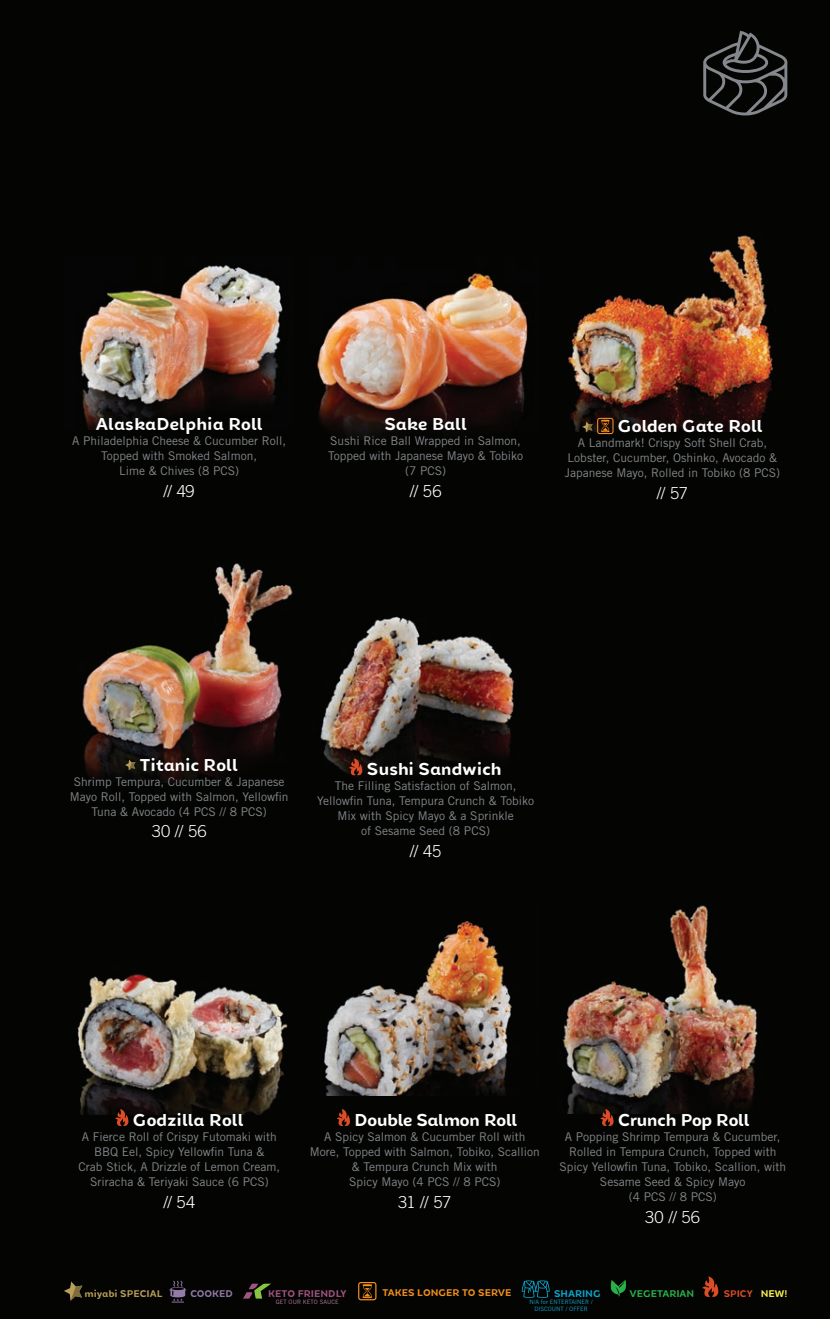
<style>
.page{position:relative;width:830px;height:1319px;background:#fff}
.page>*{position:absolute;margin:0;border:0;box-sizing:border-box;transform-origin:0 0}
.t1{font:700 16.5px "Chamfort Family";letter-spacing:-.02em;color:#fff}
.t2{font:300 16.5px "Trade Gothic LT Std";letter-spacing:.01em;color:#fff}
.t3{font:700 16.5px "Chamfort Family";letter-spacing:-.04em;color:#fff}
.t4{font:700 16.5px "Chamfort Family";color:#fff}
.t5{font:12px/15px "Trade Gothic LT Std";color:#84888c;text-align:center}
.t6{font:700 9.3px "Chamfort Family";color:#f6911e}
.t7{font:700 9.3px "Chamfort Family";color:#bb9e5c}
.t8{font:700 9.3px "Chamfort Family";color:#a1547f}
.t9{font:700 9.3px "Chamfort Family";color:#2ab049}
.t10{font:700 9.3px "Chamfort Family";color:#0ca6cf}
.t11{font:700 9.3px "Chamfort Family";color:#917ba8}
.t12{font:700 9.15px "Chamfort Family";color:#dc4c27}
.t13{font:6px/6.6px "Trade Gothic LT Std";color:#0ca6cf;text-align:center}
.t14{font:6px "Trade Gothic LT Std";color:#b67c9c}
.s1{font-size:9.3px;color:#fff34f}
</style>
<div class="page">
<div style="left:0;top:0;width:829px;height:1318px;background:#040503"></div>
<svg style="left:610px;top:1280px;width:15px;height:16px"></svg>
<svg style="left:702px;top:1276px;width:16px;height:20px"></svg>
<svg style="left:521px;top:1280px;width:28px;height:17px"></svg>
<svg style="left:243px;top:1283px;width:28px;height:15px"></svg>
<svg style="left:358px;top:1282px;width:18px;height:17px"></svg>
<svg style="left:169px;top:1280px;width:17px;height:22px"></svg>
<svg style="left:64px;top:1281px;width:18px;height:19px"></svg>
<img style="left:77px;top:974px;width:211px;height:140px">
<img style="left:568px;top:235px;width:205px;height:196px">
<svg style="left:703px;top:31px;width:84px;height:84px"></svg>
<img style="left:562px;top:905px;width:196px;height:208px">
<img style="left:324px;top:920px;width:188px;height:175px">
<img style="left:317px;top:272px;width:211px;height:167px">
<img style="left:320px;top:616px;width:194px;height:160px">
<img style="left:82px;top:563px;width:211px;height:219px">
<svg style="left:115px;top:1108px;width:13px;height:17px"></svg>
<svg style="left:337px;top:1109px;width:13px;height:16px"></svg>
<svg style="left:600px;top:1108px;width:13px;height:17px"></svg>
<svg style="left:582px;top:418px;width:31px;height:16px"></svg>
<svg style="left:125px;top:759px;width:10px;height:11px"></svg>
<svg style="left:349px;top:758px;width:13px;height:17px"></svg>
<img style="left:80px;top:265px;width:203px;height:164px">
<h1 class="t4" style="left:96px;top:411px;width:168px">AlaskaDelphia Roll</h1>
<p class="t5" style="left:72px;top:433px;width:216px">A Philadelphia Cheese &amp; Cucumber Roll,<br>Topped with Smoked Salmon,<br>Lime &amp; Chives (8 PCS)</p>
<h1 class="t2" style="left:163px;top:481px;width:33px">// 49</h1>
<h1 class="t1" style="left:384px;top:411px;width:84px">Sake Ball</h1>
<p class="t5" style="left:328px;top:433px;width:196px">Sushi Rice Ball Wrapped in Salmon,<br>Topped with Japanese Mayo &amp; Tobiko (7 PCS)</p>
<h1 class="t2" style="left:409px;top:481px;width:33px">// 56</h1>
<h1 class="t1" style="left:617px;top:413px;width:146px">Golden Gate Roll</h1>
<p class="t5" style="left:564px;top:435px;width:217px">A Landmark! Crispy Soft Shell Crab,<br>Lobster, Cucumber, Oshinko, Avocado &amp;<br>Japanese Mayo, Rolled in Tobiko (8 PCS)</p>
<h1 class="t2" style="left:656px;top:483px;width:33px">// 57</h1>
<h1 class="t1" style="left:140px;top:751px;width:99px">Titanic Roll</h1>
<p class="t5" style="left:70px;top:773px;width:220px">Shrimp Tempura, Cucumber &amp; Japanese<br>Mayo Roll, Topped with Salmon, Yellowfin<br>Tuna &amp; Avocado (4 PCS // 8 PCS)</p>
<h1 class="t2" style="left:152px;top:821px;width:56px">30 // 56</h1>
<h1 class="t1" style="left:366px;top:756px;width:137px">Sushi Sandwich</h1>
<p class="t5" style="left:317px;top:778px;width:218px">The Filling Satisfaction of Salmon,<br>Yellowfin Tuna, Tempura Crunch &amp; Tobiko<br>Mix with Spicy Mayo &amp; a Sprinkle<br>of Sesame Seed (8 PCS)</p>
<h1 class="t2" style="left:409px;top:841px;width:33px">// 45</h1>
<h1 class="t1" style="left:133px;top:1107px;width:112px">Godzilla Roll</h1>
<p class="t5" style="left:79px;top:1128px;width:203px">A Fierce Roll of Crispy Futomaki with BBQ Eel, Spicy Yellowfin Tuna &amp;<br>Crab Stick, A Drizzle of Lemon Cream, Sriracha &amp; Teriyaki Sauce (6 PCS)</p>
<h1 class="t2" style="left:163px;top:1191px;width:33px">// 54</h1>
<h1 class="t3" style="left:354px;top:1107px;width:164px">Double Salmon Roll</h1>
<p class="t5" style="left:309px;top:1128px;width:231px">A Spicy Salmon &amp; Cucumber Roll with<br>More, Topped with Salmon, Tobiko, Scallion &amp; Tempura Crunch Mix with<br>Spicy Mayo (4 PCS // 8 PCS)</p>
<h1 class="t2" style="left:398px;top:1191px;width:55px">31 // 57</h1>
<h1 class="t3" style="left:617px;top:1107px;width:133px">Crunch Pop Roll</h1>
<p class="t5" style="left:559px;top:1128px;width:228px">A Popping Shrimp Tempura &amp; Cucumber,<br>Rolled in Tempura Crunch, Topped with<br>Spicy Yellowfin Tuna, Tobiko, Scallion, with<br>Sesame Seed &amp; Spicy Mayo<br>(4 PCS // 8 PCS)</p>
<h1 class="t2" style="left:645px;top:1206px;width:56px">30 // 56</h1>
<p class="t7" style="left:84px;top:1285px;width:79px">miyabi SPECIAL</p>
<p class="t11" style="left:190px;top:1285px;width:44px">COOKED</p>
<p class="t8" style="left:268px;top:1285px;width:80px">KETO FRIENDLY</p>
<p class="t14" style="left:276px;top:1298px;width:64px">GET OUR KETO SAUCE</p>
<p class="t6" style="left:382px;top:1285px;width:130px">TAKES LONGER TO SERVE</p>
<p class="t10" style="left:553px;top:1285px;width:48px">SHARING</p>
<p class="t9" style="left:629px;top:1285px;width:66px">VEGETARIAN</p>
<p class="t12" style="left:723px;top:1285px;width:65px">SPICY <span class="s1">NEW!</span></p>
<p class="t13" style="left:529px;top:1298px;width:65px">N/A for ENTERTAINER /<br>DISCOUNT / OFFER</p>
</div>
